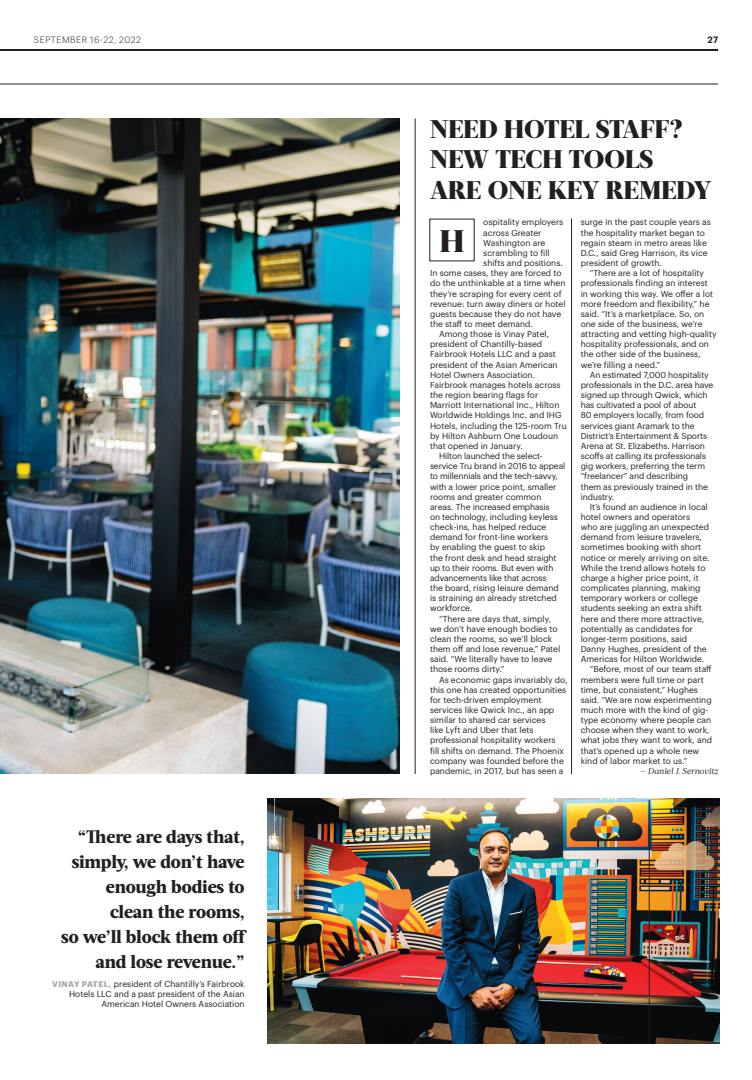
<style>
.page{position:relative;width:752px;height:1080px;background:#fff}
.page>*{position:absolute;margin:0;border:0;box-sizing:border-box;transform-origin:0 0}
.t1{font:900 31.2px "Acta Headline";color:#231f20}
.t2{font:900 25.5px/30.6px "Acta Headline";color:#231f20}
.t3{font:800 18px/25px "Acta";letter-spacing:-.01em;color:#231f20;text-align:right}
.t4{font:300 9px "Graphik";letter-spacing:.055em;color:#231f20}
.t5{font:600 9px "Graphik";color:#231f20}
.t6{font:8.5px/10.2px "Graphik";color:#231f20}
.t7{font:italic 8.5px "Acta";letter-spacing:-.005em;color:#231f20}
.s1{font-weight:700;font-size:8px;color:#a8a9ad}
</style>
<div class="page">
<img style="left:0;top:118px;width:399px;height:656px">
<img style="left:268px;top:798px;width:451px;height:246px">
<hr style="left:571px;top:218px;width:1px;height:556px;background:#231f20">
<hr style="left:649px;top:800px;width:1px;height:244px;background:#231f20">
<hr style="left:415px;top:118px;width:1px;height:656px;background:#231f20">
<hr style="left:0;top:84px;width:718px;height:1px;background:#231f20">
<hr style="left:0;top:49px;width:718px;height:2px;background:#231f20">
<p class="t4" style="left:34px;top:34px;width:109px">SEPTEMBER 16-22, 2022</p>
<p class="t5" style="left:707px;top:33px;width:12px">27</p>
<h3 class="t3" style="left:61px;top:824px;width:187px">“There are days that, simply, we don’t have enough bodies to clean the rooms,<br>so we’ll block them off and lose revenue.”</h3>
<p class="t6" style="left:52px;top:978px;width:194px;text-align:right"><span class="s1">VINAY PATEL,</span> president of Chantilly’s Fairbrook<br>Hotels LLC and a past president of the Asian<br>American Hotel Owners Association</p>
<h2 class="t2" style="left:430px;top:114px;width:283px">NEED HOTEL STAFF?<br>NEW TECH TOOLS<br>ARE ONE KEY REMEDY</h2>
<p class="t6" style="left:580px;top:217px;width:132px">surge in the past couple years as the hospitality market began to regain steam in metro areas like<br>D.C., said Greg Harrison, its vice president of growth.</p>
<p class="t6" style="left:580px;top:267px;width:137px;text-indent:9px">“There are a lot of hospitality professionals finding an interest in working this way. We offer a lot more freedom and flexibility,” he said. “It’s a marketplace. So, on one side of the business, we’re attracting and vetting high-quality hospitality professionals, and on the other side of the business, we’re filling a need.”</p>
<p class="t6" style="left:580px;top:369px;width:134px;text-indent:9px">An estimated 7,000 hospitality professionals in the D.C. area have signed up through Qwick, which has cultivated a pool of about<br>80 employers locally, from food services giant Aramark to the<br>District’s Entertainment &amp; Sports<br>Arena at St. Elizabeths. Harrison scoffs at calling its professionals gig workers, preferring the term “freelancer” and describing<br>them as previously trained in the industry.</p>
<p class="t6" style="left:589px;top:501px;width:120px">It’s found an audience in local</p>
<p class="t6" style="left:580px;top:511px;width:111px">hotel owners and operators</p>
<p class="t6" style="left:580px;top:521px;width:130px">who are juggling an unexpected</p>
<p class="t6" style="left:580px;top:531px;width:123px">demand from leisure travelers,</p>
<p class="t6" style="left:580px;top:542px;width:122px">sometimes booking with short</p>
<p class="t6" style="left:580px;top:552px;width:130px">notice or merely arriving on site.</p>
<p class="t6" style="left:580px;top:562px;width:126px">While the trend allows hotels to</p>
<p class="t6" style="left:580px;top:572px;width:119px">charge a higher price point, it</p>
<p class="t6" style="left:580px;top:582px;width:121px">complicates planning, making</p>
<p class="t6" style="left:580px;top:592px;width:119px">temporary workers or college</p>
<p class="t6" style="left:580px;top:603px;width:123px">students seeking an extra shift</p>
<p class="t6" style="left:580px;top:613px;width:125px">here and there more attractive,</p>
<p class="t6" style="left:580px;top:623px;width:114px">potentially as candidates for</p>
<p class="t6" style="left:580px;top:633px;width:108px">longer-term positions, said</p>
<p class="t6" style="left:580px;top:643px;width:127px">Danny Hughes, president of the</p>
<p class="t6" style="left:580px;top:653px;width:125px">Americas for Hilton Worldwide.</p>
<p class="t6" style="left:589px;top:663px;width:123px">“Before, most of our team staff</p>
<p class="t6" style="left:580px;top:674px;width:124px">members were full time or part</p>
<p class="t6" style="left:580px;top:684px;width:119px">time, but consistent,” Hughes</p>
<p class="t6" style="left:580px;top:694px;width:132px">said. “We are now experimenting</p>
<p class="t6" style="left:580px;top:704px;width:129px">much more with the kind of gig-</p>
<p class="t6" style="left:580px;top:714px;width:132px">type economy where people can</p>
<p class="t6" style="left:580px;top:724px;width:130px">choose when they want to work,</p>
<p class="t6" style="left:580px;top:735px;width:133px">what jobs they want to work, and</p>
<p class="t6" style="left:580px;top:745px;width:120px">that’s opened up a whole new</p>
<p class="t6" style="left:580px;top:755px;width:108px">kind of labor market to us.”</p>
<p class="t7" style="left:640px;top:766px;width:79px">— Daniel J. Sernovitz</p>
<p class="t6" style="left:483px;top:217px;width:81px">ospitality employers</p>
<p class="t6" style="left:483px;top:227px;width:60px">across Greater</p>
<p class="t6" style="left:483px;top:237px;width:63px">Washington are</p>
<p class="t6" style="left:483px;top:247px;width:68px">scrambling to fill</p>
<p class="t6" style="left:483px;top:257px;width:81px">shifts and positions.</p>
<p class="t6" style="left:430px;top:267px;width:133px">In some cases, they are forced to</p>
<p class="t6" style="left:430px;top:278px;width:137px">do the unthinkable at a time when</p>
<p class="t6" style="left:430px;top:288px;width:133px">they’re scraping for every cent of</p>
<p class="t6" style="left:430px;top:298px;width:137px">revenue: turn away diners or hotel</p>
<p class="t6" style="left:430px;top:308px;width:133px">guests because they do not have</p>
<p class="t6" style="left:430px;top:318px;width:104px">the staff to meet demand.</p>
<p class="t6" style="left:439px;top:328px;width:111px">Among those is Vinay Patel,</p>
<p class="t6" style="left:430px;top:338px;width:114px">president of Chantilly-based</p>
<p class="t6" style="left:430px;top:349px;width:127px">Fairbrook Hotels LLC and a past</p>
<p class="t6" style="left:430px;top:359px;width:129px">president of the Asian American</p>
<p class="t6" style="left:430px;top:369px;width:107px">Hotel Owners Association.</p>
<p class="t6" style="left:430px;top:379px;width:132px">Fairbrook manages hotels across</p>
<p class="t6" style="left:430px;top:389px;width:110px">the region bearing flags for</p>
<p class="t6" style="left:430px;top:399px;width:131px">Marriott International Inc., Hilton</p>
<p class="t6" style="left:430px;top:410px;width:133px">Worldwide Holdings Inc. and IHG</p>
<p class="t6" style="left:430px;top:420px;width:138px">Hotels, including the 125-room Tru</p>
<p class="t6" style="left:430px;top:430px;width:130px">by Hilton Ashburn One Loudoun</p>
<p class="t6" style="left:430px;top:440px;width:94px">that opened in January.</p>
<p class="t6" style="left:439px;top:450px;width:105px">Hilton launched the select-</p>
<p class="t6" style="left:430px;top:460px;width:137px">service Tru brand in 2016 to appeal</p>
<p class="t6" style="left:430px;top:470px;width:129px">to millennials and the tech-savvy,</p>
<p class="t6" style="left:430px;top:481px;width:128px">with a lower price point, smaller</p>
<p class="t6" style="left:430px;top:491px;width:113px">rooms and greater common</p>
<p class="t6" style="left:430px;top:501px;width:121px">areas. The increased emphasis</p>
<p class="t6" style="left:430px;top:511px;width:129px">on technology, including keyless</p>
<p class="t6" style="left:430px;top:521px;width:118px">check-ins, has helped reduce</p>
<p class="t6" style="left:430px;top:531px;width:120px">demand for front-line workers</p>
<p class="t6" style="left:430px;top:542px;width:116px">by enabling the guest to skip</p>
<p class="t6" style="left:430px;top:552px;width:128px">the front desk and head straight</p>
<p class="t6" style="left:430px;top:562px;width:125px">up to their rooms. But even with</p>
<p class="t6" style="left:430px;top:572px;width:118px">advancements like that across</p>
<p class="t6" style="left:430px;top:582px;width:130px">the board, rising leisure demand</p>
<p class="t6" style="left:430px;top:592px;width:128px">is straining an already stretched</p>
<p class="t6" style="left:430px;top:603px;width:44px">workforce.</p>
<p class="t6" style="left:439px;top:613px;width:114px">“There are days that, simply,</p>
<p class="t6" style="left:430px;top:623px;width:129px">we don’t have enough bodies to</p>
<p class="t6" style="left:430px;top:633px;width:124px">clean the rooms, so we’ll block</p>
<p class="t6" style="left:430px;top:643px;width:132px">them off and lose revenue,” Patel</p>
<p class="t6" style="left:430px;top:653px;width:124px">said. “We literally have to leave</p>
<p class="t6" style="left:430px;top:663px;width:76px">those rooms dirty.”</p>
<p class="t6" style="left:439px;top:674px;width:130px">As economic gaps invariably do,</p>
<p class="t6" style="left:430px;top:684px;width:138px">this one has created opportunities</p>
<p class="t6" style="left:430px;top:694px;width:113px">for tech-driven employment</p>
<p class="t6" style="left:430px;top:704px;width:126px">services like Qwick Inc., an app</p>
<p class="t6" style="left:430px;top:714px;width:117px">similar to shared car services</p>
<p class="t6" style="left:430px;top:724px;width:105px">like Lyft and Uber that lets</p>
<p class="t6" style="left:430px;top:735px;width:127px">professional hospitality workers</p>
<p class="t6" style="left:430px;top:745px;width:135px">fill shifts on demand. The Phoenix</p>
<p class="t6" style="left:430px;top:755px;width:135px">company was founded before the</p>
<p class="t6" style="left:430px;top:765px;width:135px">pandemic, in 2017, but has seen a</p>
<h1 class="t1" style="left:440px;top:222px;width:26px">H</h1>
</div>
